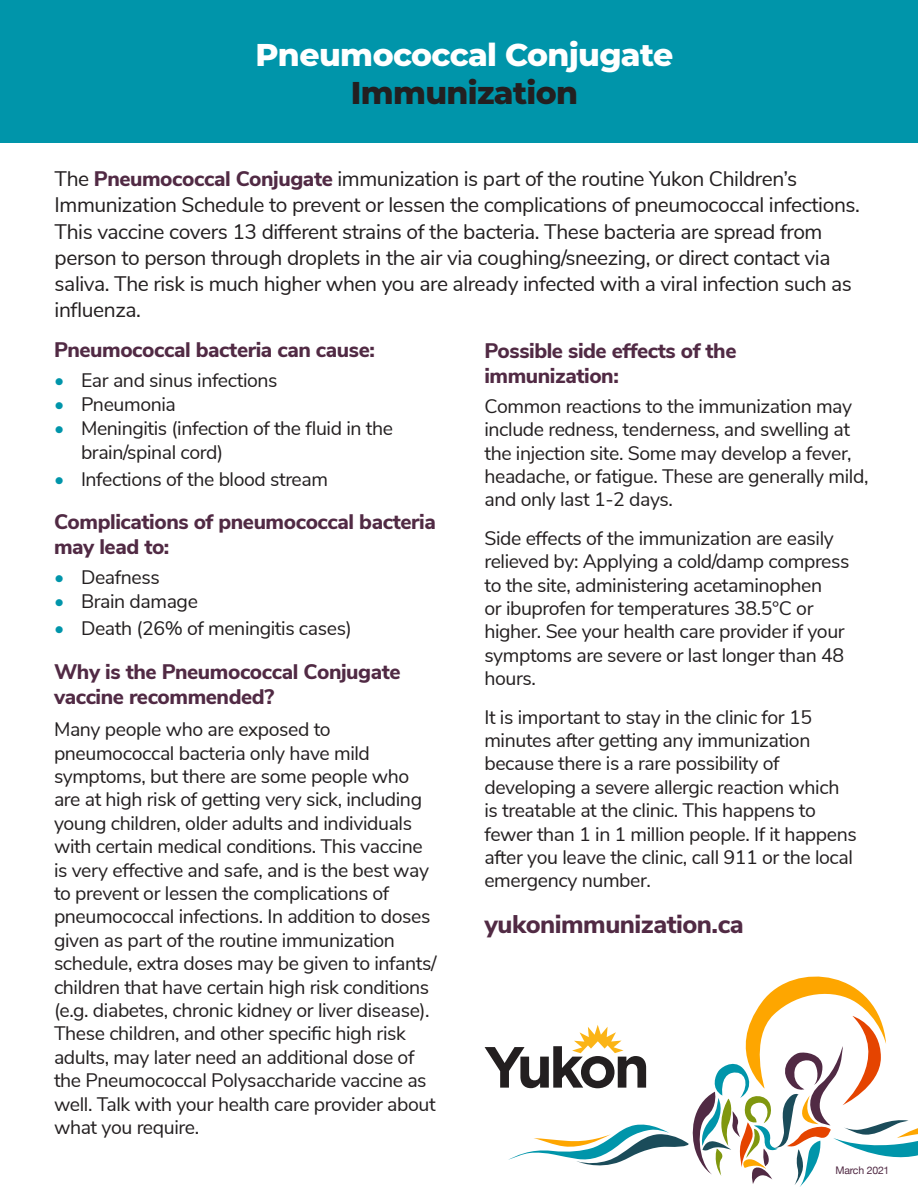
<style>
.page{position:relative;width:918px;height:1188px;background:#fff}
.page>*{position:absolute;margin:0;border:0;box-sizing:border-box;transform-origin:0 0}
.t1{font:800 31.5px "Montserrat";letter-spacing:-.02em;color:#fff}
.t2{font:800 31.5px "Montserrat";letter-spacing:-.02em;color:#231f20}
.t3{font:800 25.5px "Nunito Sans";letter-spacing:-.02em;color:#512a44}
.t4{font:21px/26.2px "Nunito Sans";letter-spacing:-.02em;color:#231f20}
.t5{font:800 21px/25.2px "Nunito Sans";letter-spacing:-.02em;color:#512a44}
.t6{font:19.5px/23.4px "Nunito Sans";letter-spacing:-.02em;color:#231f20}
.t7{font:10.5px "Helvetica Neue";letter-spacing:-.02em;color:#512a44}
.s1{font-weight:800;color:#512a44}
.s2{color:#0095aa}
</style>
<div class="page">
<div style="left:0;top:0;width:918px;height:143px;background:#0095aa"></div>
<svg style="left:485px;top:976px;width:433px;height:211px"></svg>
<p class="t1" style="left:255px;top:32px;width:419px">Pneumococcal Conjugate</p>
<p class="t2" style="left:351px;top:69px;width:229px">Immunization</p>
<p class="t4" style="left:55px;top:165px;width:807px">The <span class="s1">Pneumococcal Conjugate</span> immunization is part of the routine Yukon Children’s Immunization Schedule to prevent or lessen the complications of pneumococcal infections.<br>This vaccine covers 13 different strains of the bacteria. These bacteria are spread from person to person through droplets in the air via coughing/sneezing, or direct contact via saliva. The risk is much higher when you are already infected with a viral infection such as influenza.</p>
<p class="t5" style="left:54px;top:336px;width:322px">Pneumococcal bacteria can cause:</p>
<p class="t6" style="left:54px;top:367px;width:225px"><span class="s2">•</span> Ear and sinus infections</p>
<p class="t6" style="left:54px;top:391px;width:123px"><span class="s2">•</span> Pneumonia</p>
<p class="t6" style="left:81px;top:415px;width:313px;line-height:24px;text-indent:-27px"><span class="s2">•</span> Meningitis (infection of the fluid in the brain/spinal cord)</p>
<p class="t6" style="left:54px;top:466px;width:276px"><span class="s2">•</span> Infections of the blood stream</p>
<p class="t5" style="left:54px;top:508px;width:383px">Complications of pneumococcal bacteria may lead to:</p>
<p class="t6" style="left:54px;top:565px;width:107px"><span class="s2">•</span> Deafness</p>
<p class="t6" style="left:54px;top:589px;width:145px"><span class="s2">•</span> Brain damage</p>
<p class="t6" style="left:54px;top:616px;width:299px"><span class="s2">•</span> Death (26% of meningitis cases)</p>
<p class="t5" style="left:54px;top:658px;width:348px">Why is the Pneumococcal Conjugate vaccine recommended?</p>
<p class="t6" style="left:54px;top:717px;width:384px">Many people who are exposed to pneumococcal bacteria only have mild symptoms, but there are some people who are at high risk of getting very sick, including young children, older adults and individuals with certain medical conditions. This vaccine is very effective and safe, and is the best way to prevent or lessen the complications of pneumococcal infections. In addition to doses given as part of the routine immunization schedule, extra doses may be given to infants/ children that have certain high risk conditions (e.g. diabetes, chronic kidney or liver disease).<br>These children, and other specific high risk adults, may later need an additional dose of the Pneumococcal Polysaccharide vaccine as well. Talk with your health care provider about what you require.</p>
<p class="t5" style="left:484px;top:337px;width:254px">Possible side effects of the immunization:</p>
<p class="t6" style="left:484px;top:393px;width:386px">Common reactions to the immunization may include redness, tenderness, and swelling at the injection site. Some may develop a fever, headache, or fatigue. These are generally mild, and only last 1-2 days.</p>
<p class="t6" style="left:484px;top:525px;width:367px">Side effects of the immunization are easily relieved by: Applying a cold/damp compress to the site, administering acetaminophen<br>or ibuprofen for temperatures 38.5°C or higher. See your health care provider if your symptoms are severe or last longer than 48 hours.</p>
<p class="t6" style="left:484px;top:704px;width:374px">It is important to stay in the clinic for 15 minutes after getting any immunization because there is a rare possibility of developing a severe allergic reaction which is treatable at the clinic. This happens to fewer than 1 in 1 million people. If it happens after you leave the clinic, call 911 or the local emergency number.</p>
<p class="t3" style="left:484px;top:905px;width:261px">yukonimmunization.ca</p>
<p class="t7" style="left:836px;top:1163px;width:55px">March 2021</p>
</div>
